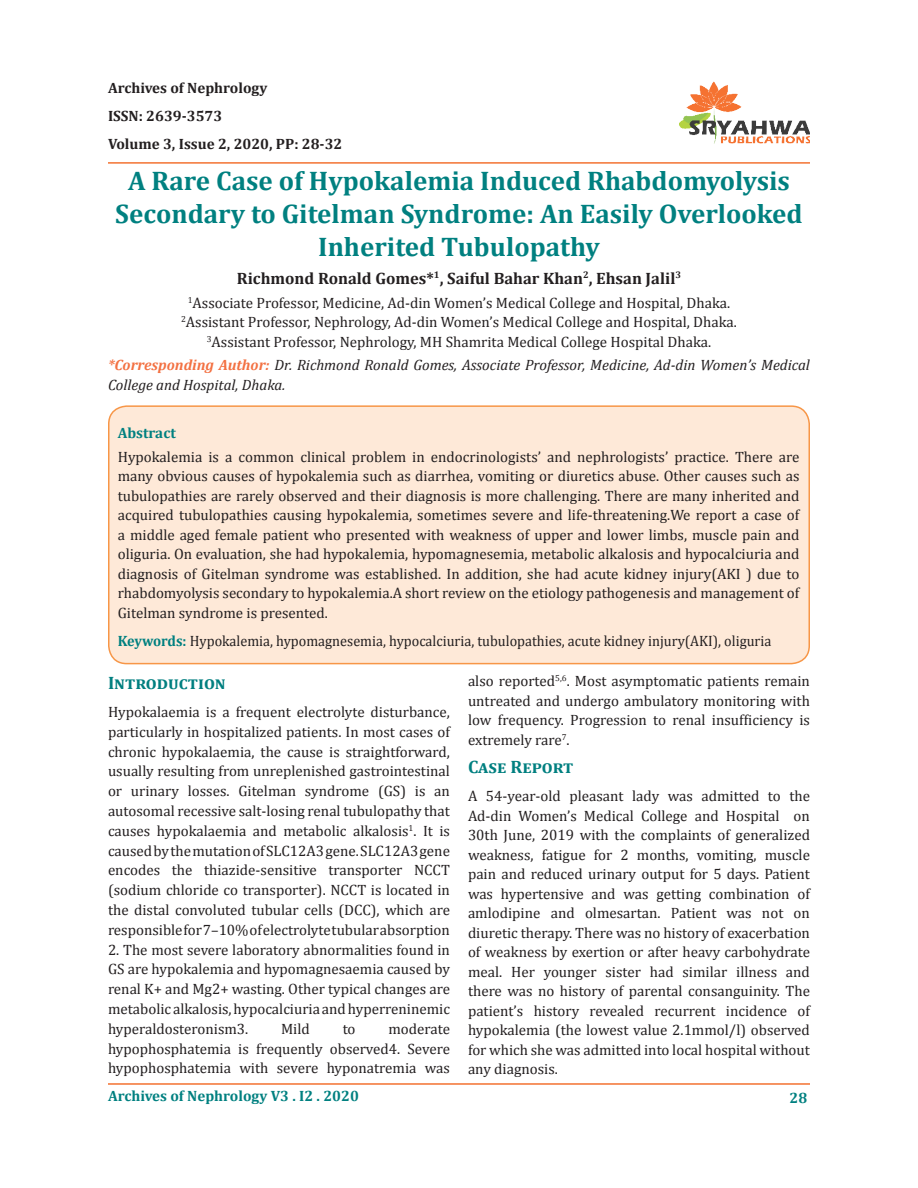
<style>
.page{position:relative;width:918px;height:1188px;background:#fff}
.page>*{position:absolute;margin:0;border:0;box-sizing:border-box;transform-origin:0 0}
.t1{font:700 27px/33px "Cambria";color:#008080;text-align:center}
.t2{font:700 18px "Cambria";color:#007f80}
.t3{font:700 16.5px "Cambria";color:#231f20}
.elsevierstylepara{font:15px/19.5px "Cambria";color:#231f20;text-align:justify}
.t4{font:italic 15px/19.5px "Cambria";color:#231f20}
.elsevierstylepara-2{font:15px "Cambria";color:#231f20;scale:.95 1}
.t5{font:700 15px "Cambria";color:#231f20}
.t6{font:700 15px "Cambria";color:#008080}
.s1{font-weight:700;color:#f37142}
.s2{font-weight:700;color:#008080}
</style>
<div class="page">
<hr style="left:108px;top:1083px;width:702px;height:2px;background:#f37131">
<hr style="left:108px;top:162px;width:702px;height:2px;background:#f37232">
<img style="left:680px;top:81px;width:130px;height:62px">
<div style="left:109px;top:406px;width:700px;height:258px;background:#fee9d8;border-radius:18px"></div>
<div style="left:108px;top:405px;width:702px;height:259px;border:2px solid #f79647;border-radius:18px"></div>
<p class="t5" style="left:108px;top:77px;width:161px">Archives of Nephrology</p>
<p class="t5" style="left:108px;top:105px;width:116px">ISSN: 2639-3573</p>
<p class="t5" style="left:108px;top:133px;width:236px">Volume 3, Issue 2, 2020, PP: 28-32</p>
<p class="t1" style="left:115px;top:164px;width:689px">A Rare Case of Hypokalemia Induced Rhabdomyolysis<br>Secondary to Gitelman Syndrome: An Easily Overlooked<br>Inherited Tubulopathy</p>
<p class="t3" style="left:237px;top:266px;width:446px">Richmond Ronald Gomes*<sup>1</sup>, Saiful Bahar Khan<sup>2</sup>, Ehsan Jalil<sup>3</sup></p>
<p class="elsevierstylepara" style="left:188px;top:293px;width:544px"><sup>1</sup>Associate Professor, Medicine, Ad-din Women’s Medical College and Hospital, Dhaka.</p>
<p class="elsevierstylepara" style="left:181px;top:312px;width:557px"><sup>2</sup>Assistant Professor, Nephrology, Ad-din Women’s Medical College and Hospital, Dhaka.</p>
<p class="elsevierstylepara" style="left:207px;top:332px;width:506px"><sup>3</sup>Assistant Professor, Nephrology, MH Shamrita Medical College Hospital Dhaka.</p>
<p class="t4" style="left:108px;top:355px;width:703px"><span class="s1">*Corresponding Author:</span> Dr. Richmond Ronald Gomes, Associate Professor, Medicine, Ad-din Women’s Medical<br>College and Hospital, Dhaka.</p>
<p class="t6" style="left:118px;top:422px;width:60px">Abstract</p>
<p class="elsevierstylepara" style="left:118px;top:447px;width:683px">Hypokalemia is a common clinical problem in endocrinologists’ and nephrologists’ practice. There are many obvious causes of hypokalemia such as diarrhea, vomiting or diuretics abuse. Other causes such as tubulopathies are rarely observed and their diagnosis is more challenging. There are many inherited and acquired tubulopathies causing hypokalemia, sometimes severe and life-threatening.We report a case of a middle aged female patient who presented with weakness of upper and lower limbs, muscle pain and oliguria. On evaluation, she had hypokalemia, hypomagnesemia, metabolic alkalosis and hypocalciuria and diagnosis of Gitelman syndrome was established. In addition, she had acute kidney injury(AKI ) due to rhabdomyolysis secondary to hypokalemia.A short review on the etiology pathogenesis and management of Gitelman syndrome is presented.</p>
<p class="elsevierstylepara-2" style="left:118px;top:632px;width:690px"><span class="s2">Keywords:</span> Hypokalemia, hypomagnesemia, hypocalciuria, tubulopathies, acute kidney injury(AKI), oliguria</p>
<p class="t2" style="left:108px;top:670px;width:119px">Introduction</p>
<p class="elsevierstylepara" style="left:108px;top:702px;width:344px">Hypokalaemia is a frequent electrolyte disturbance, particularly in hospitalized patients. In most cases of chronic hypokalaemia, the cause is straightforward, usually resulting from unreplenished gastrointestinal or urinary losses. Gitelman syndrome (GS) is an autosomal recessive salt-losing renal tubulopathy that causes hypokalaemia and metabolic alkalosis<sup>1</sup>. It is caused by the mutation ofSLC12A3gene. SLC12A3gene encodes the thiazide-sensitive transporter NCCT (sodium chloride co transporter). NCCT is located in the distal convoluted tubular cells (DCC), which are responsible for 7–10% of electrolyte tubular absorption</p>
<p class="elsevierstylepara" style="left:108px;top:940px;width:344px">2. The most severe laboratory abnormalities found in GS are hypokalemia and hypomagnesaemia caused by renal K+ and Mg2+ wasting. Other typical changes are metabolic alkalosis, hypocalciuria and hyperreninemic hyperaldosteronism3.</p>
<p class="elsevierstylepara" style="left:108px;top:1019px;width:343px;text-indent:280px">moderate hypophosphatemia is frequently observed4. Severe hypophosphatemia with severe hyponatremia was</p>
<p class="elsevierstylepara" style="left:281px;top:1019px;width:30px">Mild</p>
<p class="elsevierstylepara" style="left:343px;top:1019px;width:14px">to</p>
<p class="elsevierstylepara" style="left:468px;top:671px;width:344px">also reported<sup>5,6</sup>. Most asymptomatic patients remain untreated and undergo ambulatory monitoring with low frequency. Progression to renal insufficiency is extremely rare<sup>7</sup>.</p>
<p class="t2" style="left:468px;top:754px;width:107px">Case Report</p>
<p class="elsevierstylepara" style="left:468px;top:786px;width:344px">A 54-year-old pleasant lady was admitted to the Ad-din Women’s Medical College and Hospital on 30th June, 2019 with the complaints of generalized weakness, fatigue for 2 months, vomiting, muscle pain and reduced urinary output for 5 days. Patient was hypertensive and was getting combination of amlodipine and olmesartan. Patient was not on diuretic therapy. There was no history of exacerbation of weakness by exertion or after heavy carbohydrate meal. Her younger sister had similar illness and there was no history of parental consanguinity. The patient’s history revealed recurrent incidence of hypokalemia (the lowest value 2.1mmol/l) observed for which she was admitted into local hospital without any diagnosis.</p>
<p class="t6" style="left:108px;top:1086px;width:252px">Archives of Nephrology V3 . I2 . 2020</p>
<p class="t6" style="left:790px;top:1087px;width:19px">28</p>
</div>
